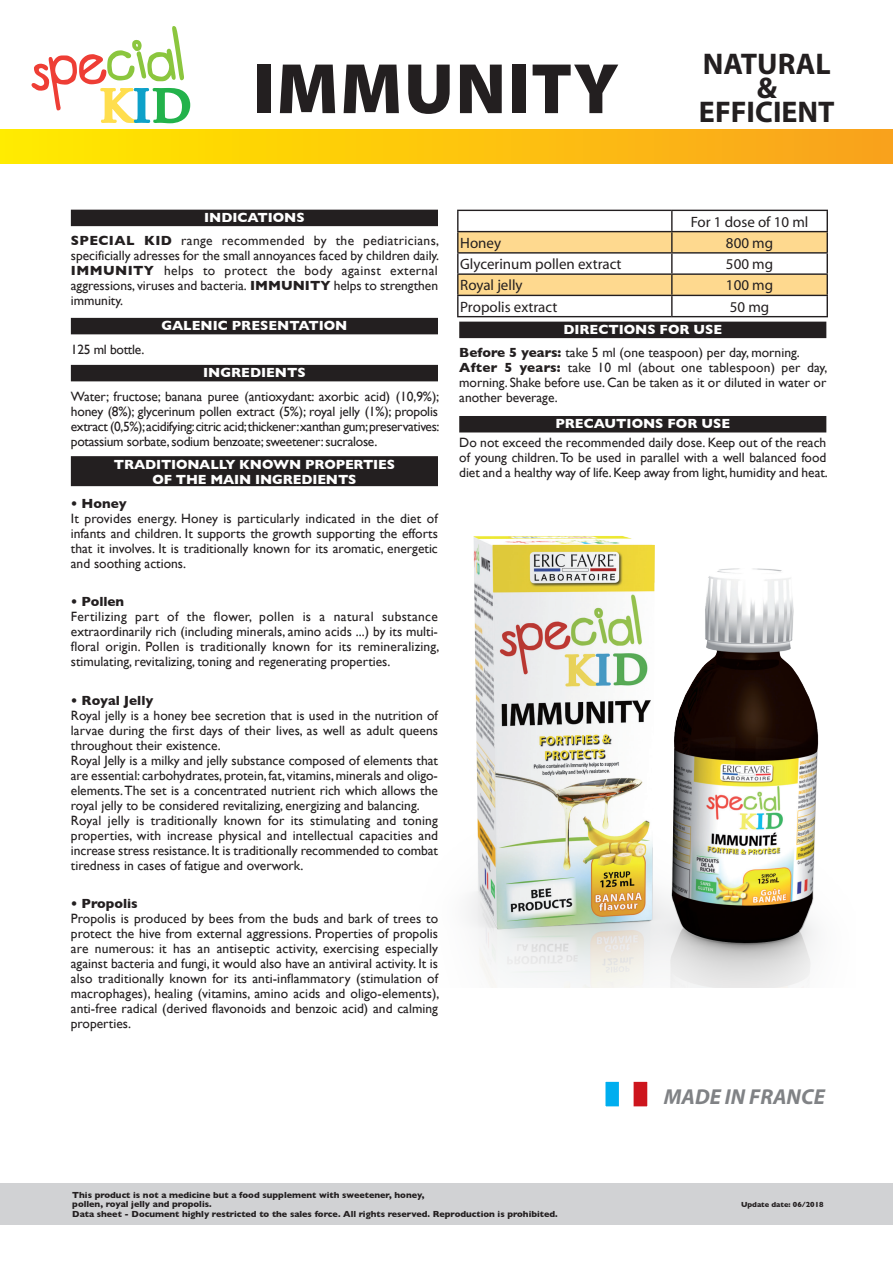
<style>
.page{position:relative;width:893px;height:1263px;background:#fff}
.page>*{position:absolute;margin:0;border:0;box-sizing:border-box;transform-origin:0 0}
.t1{font:900 72px "Myriad Pro";letter-spacing:.02em;color:#231f20}
.t2{font:56.85px "tweed.2";color:#8bc63e}
.t3{font:700 42.9px "Trajan Pro";color:#ffde4e}
.t4{font:700 30px/24px "Myriad Pro";color:#231f20;text-align:center}
.t5{font:italic 700 21.6px "Myriad";color:#808285}
.t6{font:15px "Myriad";color:#231f20}
.t7{font:13.5px/15px "Gill Sans";color:#231f20;text-align:justify}
.t8{font:700 13.5px/15px "Gill Sans";letter-spacing:-.01em;color:#fff;text-align:center}
.t9{font:13.5px/23.5px "Gill Sans";letter-spacing:.025em;color:#231f20;text-align:center}
.t10{font:700 13.5px "Gill Sans";color:#231f20}
.t11{font:13.5px "Gill Sans";letter-spacing:-.02em;color:#231f20}
.t12{font:700 9px/9.8px "Gill Sans";color:#231f20}
.t13{font:700 7.5px "Gill Sans";color:#231f20}
.s1{color:#ee3e35}
.s2{font-weight:700;color:#fff}
.s3{font-weight:700}
</style>
<div class="page">
<img style="left:468px;top:536px;width:351px;height:451px">
<div style="left:0;top:1184px;width:893px;height:41px;background:#d1d2d4"></div>
<div style="left:0;top:130px;width:893px;height:34px;background:linear-gradient(to right,#ffeb00,#faa11d)"></div>
<div style="left:71px;top:210px;width:367px;height:16px;background:#231f20"></div>
<div style="left:71px;top:318px;width:367px;height:16px;background:#231f20"></div>
<div style="left:71px;top:365px;width:367px;height:16px;background:#231f20"></div>
<div style="left:71px;top:456px;width:367px;height:30px;background:#231f20"></div>
<div style="left:459px;top:322px;width:367px;height:16px;background:#231f20"></div>
<div style="left:459px;top:416px;width:367px;height:16px;background:#231f20"></div>
<svg style="left:31px;top:26px;width:160px;height:98px"></svg>
<hr style="left:457px;top:210px;width:215px;height:1px;background:#231f20">
<hr style="left:672px;top:210px;width:156px;height:1px;background:#231f20">
<svg style="left:457px;top:211px;width:371px;height:105px"></svg>
<hr style="left:672px;top:295px;width:156px;height:1px;background:#231f20">
<hr style="left:671px;top:296px;width:2px;height:20px;background:#231f20">
<hr style="left:826px;top:296px;width:2px;height:20px;background:#231f20">
<hr style="left:457px;top:316px;width:215px;height:1px;background:#231f20">
<hr style="left:672px;top:316px;width:156px;height:1px;background:#231f20">
<div style="left:603px;top:1080px;width:16px;height:28px;background:#00aeef;border:2px solid #00aeef"></div>
<div style="left:619px;top:1080px;width:16px;height:28px;background:#fff;border:2px solid #fff"></div>
<div style="left:634px;top:1080px;width:15px;height:28px;background:#cd151d"></div>
<div style="left:602px;top:1078px;width:49px;height:32px;border:4px solid #fff"></div>
<h2 class="t2" style="left:27px;top:46px;width:154px;rotate:-8deg"><span class="s1">spe</span>cial</h2>
<h1 class="t1" style="left:132px;top:41px;width:489px"><sub>I</sub><sub>D</sub> IMMUNITY</h1>
<h3 class="t3" style="left:99px;top:79px;width:34px">K</h3>
<h3 class="t4" style="left:699px;top:50px;width:137px">NATURAL &amp;<br>EFFICIENT</h3>
<p class="t9" style="left:71px;top:205px;width:370px"><span class="s2">INDICATIONS<br></span><span class="s3">SPECIAL KID</span> range recommended by the pediatricians,</p>
<p class="t7" style="left:71px;top:248px;width:370px">specificially adresses for the small annoyances faced by children daily.<br><span class="s3">IMMUNITY</span> helps to protect the body against external aggressions, viruses and bacteria. <span class="s3">IMMUNITY</span> helps to strengthen immunity.</p>
<p class="t8" style="left:161px;top:318px;width:187px">GALENIC PRESENTATION</p>
<p class="t11" style="left:71px;top:341px;width:75px">125 ml bottle.</p>
<p class="t8" style="left:203px;top:365px;width:104px">INGREDIENTS</p>
<p class="t7" style="left:71px;top:388px;width:370px">Water; fructose; banana puree (antioxydant: axorbic acid) (10,9%); honey (8%); glycerinum pollen extract (5%); royal jelly (1%); propolis extract (0,5%); acidifying: citric acid; thickener: xanthan gum; preservatives: potassium sorbate, sodium benzoate; sweetener: sucralose.</p>
<p class="t8" style="left:114px;top:457px;width:283px">TRADITIONALLY KNOWN PROPERTIES<br>OF THE MAIN INGREDIENTS</p>
<p class="t10" style="left:71px;top:492px;width:57px">• Honey</p>
<p class="t7" style="left:71px;top:510px;width:369px">It provides energy. Honey is particularly indicated in the diet of infants and children. It supports the growth supporting the efforts that it involves. It is traditionally known for its aromatic, energetic and soothing actions.</p>
<p class="t10" style="left:71px;top:591px;width:55px">• Pollen</p>
<p class="t7" style="left:71px;top:609px;width:370px">Fertilizing part of the flower, pollen is a natural substance extraordinarily rich (including minerals, amino acids ...) by its multi&shy;floral origin. Pollen is traditionally known for its remineralizing, stimulating, revitalizing, toning and regenerating properties.</p>
<p class="t10" style="left:71px;top:689px;width:84px">• Royal Jelly</p>
<p class="t7" style="left:71px;top:707px;width:369px;text-align:left">Royal jelly is a honey bee secretion that is used in the nutrition of larvae during the first days of their lives, as well as adult queens throughout their existence.<br>Royal Jelly is a milky and jelly substance composed of elements that are essential: carbohydrates, protein, fat, vitamins, minerals and oligo&shy;elements. The set is a concentrated nutrient rich which allows the royal jelly to be considered revitalizing, energizing and balancing.<br>Royal jelly is traditionally known for its stimulating and toning properties, with increase physical and intellectual capacities and increase stress resistance. It is traditionally recommended to combat tiredness in cases of fatigue and overwork.</p>
<p class="t10" style="left:71px;top:893px;width:68px">• Propolis</p>
<p class="t7" style="left:71px;top:911px;width:370px">Propolis is produced by bees from the buds and bark of trees to protect the hive from external aggressions. Properties of propolis are numerous: it has an antiseptic activity, exercising especially against bacteria and fungi, it would also have an antiviral activity. It is also traditionally known for its anti-inflammatory (stimulation of macrophages), healing (vitamins, amino acids and oligo-elements), anti-free radical (derived flavonoids and benzoic acid) and calming properties.</p>
<p class="t6" style="left:691px;top:214px;width:119px">For 1 dose of 10 ml</p>
<p class="t6" style="left:460px;top:235px;width:42px">Honey</p>
<p class="t6" style="left:726px;top:235px;width:49px">800 mg</p>
<p class="t6" style="left:460px;top:257px;width:163px">Glycerinum pollen extract</p>
<p class="t6" style="left:726px;top:257px;width:49px">500 mg</p>
<p class="t6" style="left:460px;top:278px;width:64px">Royal jelly</p>
<p class="t6" style="left:726px;top:278px;width:49px">100 mg</p>
<p class="t6" style="left:460px;top:299px;width:99px">Propolis extract</p>
<p class="t6" style="left:730px;top:299px;width:41px">50 mg</p>
<p class="t7" style="left:459px;top:317px;width:342px;line-height:23.5px;text-indent:104px"><span class="s2">DIRECTIONS FOR USE<br></span><span class="s3">Before 5 years:</span> take 5 ml (one teaspoon) per day, morning.</p>
<p class="t7" style="left:459px;top:360px;width:370px"><span class="s3">After 5 years:</span> take 10 ml (about one tablespoon) per day, morning. Shake before use. Can be taken as it or diluted in water or another beverage.</p>
<p class="t8" style="left:555px;top:416px;width:176px">PRECAUTIONS FOR USE</p>
<p class="t7" style="left:459px;top:435px;width:370px">Do not exceed the recommended daily dose. Keep out of the reach of young children. To be used in parallel with a well balanced food diet and a healthy way of life. Keep away from light, humidity and heat.</p>
<h3 class="t5" style="left:664px;top:1086px;width:163px">MADE IN FRANCE</h3>
<p class="t12" style="left:72px;top:1189px;width:487px">This product is not a medicine but a food supplement with sweetener, honey,<br>pollen, royal jelly and propolis.<br>Data sheet - Document highly restricted to the sales force. All rights reserved. Reproduction is prohibited.</p>
<p class="t13" style="left:741px;top:1198px;width:84px">Update date: 06/2018</p>
</div>
